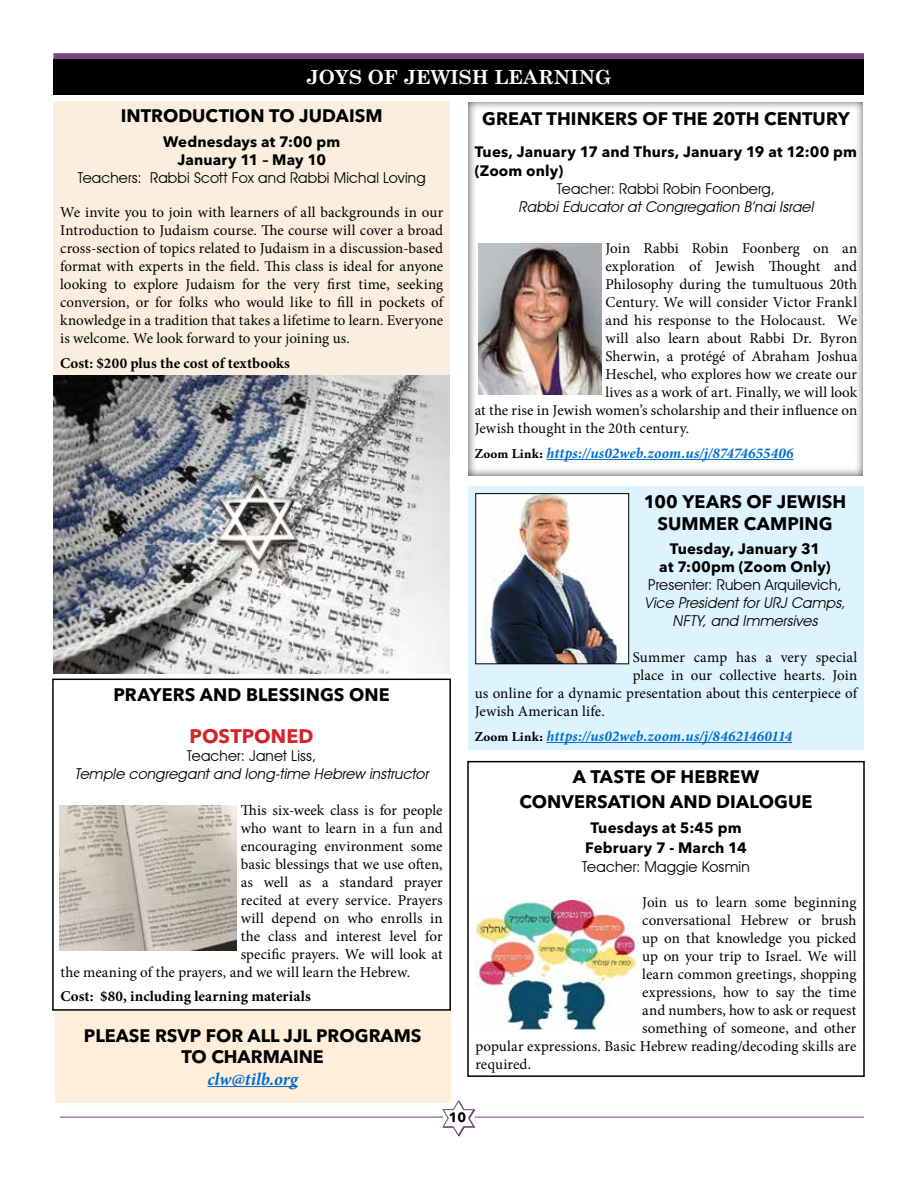
<style>
.page{position:relative;width:918px;height:1188px;background:#fff}
.page>*{position:absolute;margin:0;border:0;box-sizing:border-box;transform-origin:0 0}
.t1{font:700 19.5px "Century Schoolbook";color:#fff}
.t2{font:700 19.5px "Avenir Next LT Pro";color:#d2232a}
.t3{font:700 18px/21.6px "Avenir Next LT Pro";letter-spacing:.005em;color:#000;text-align:center}
.t4{font:italic 700 18px "Minion Pro";letter-spacing:-.005em;color:#006dcf}
.t5{font:15px/18px "Minion Pro";letter-spacing:.005em;color:#000;text-align:justify}
.t6{font:700 15px/18px "Avenir Next LT Pro";letter-spacing:.01em;color:#000;text-align:center}
.t7{font:15px "Advantage";letter-spacing:.01em;color:#000}
.t8{font:italic 15px/18px "Advantage";letter-spacing:.005em;color:#000;text-align:center}
.t9{font:italic 700 15px "Minion Pro";letter-spacing:.01em;color:#006dcf}
.t10{font:700 15px "Minion Pro";letter-spacing:.005em;color:#000}
.t11{font:700 13.5px "Avenir Next LT Pro";color:#000}
.s1{font-family:"Adobe Garamond Pro";font-style:normal;font-size:13.5px;color:#000}
</style>
<div class="page">
<svg style="left:443px;top:1100px;width:32px;height:37px"></svg>
<hr style="left:475px;top:1117px;width:389px;height:1px;background:#79457f">
<hr style="left:60px;top:1117px;width:383px;height:1px;background:#79457f">
<div style="left:53px;top:53px;width:811px;height:6px;background:#79457f"></div>
<div style="left:466px;top:100px;width:398px;height:376px;background:#000;opacity:.75"></div>
<div style="left:53px;top:59px;width:811px;height:36px;background:#000"></div>
<div style="left:55px;top:1010px;width:396px;height:93px;background:#ffeed9"></div>
<hr style="left:207px;top:1086px;width:91px;height:1px;background:#006dcf">
<div style="left:53px;top:102px;width:397px;height:273px;background:#fceede"></div>
<div style="left:52px;top:679px;width:399px;height:332px;border:2px solid #000"></div>
<img style="left:60px;top:806px;width:176px;height:144px">
<img style="left:53px;top:376px;width:396px;height:298px">
<hr style="left:546px;top:459px;width:248px;height:1px;background:#006dcf">
<img style="left:478px;top:243px;width:123px;height:151px">
<div style="left:468px;top:486px;width:396px;height:264px;background:#ddf4ff"></div>
<hr style="left:546px;top:742px;width:246px;height:1px;background:#006dcf">
<img style="left:478px;top:495px;width:149px;height:167px">
<div style="left:476px;top:493px;width:153px;height:171px;border:1px solid #000"></div>
<div style="left:467px;top:761px;width:398px;height:316px;border:2px solid #000"></div>
<img style="left:476px;top:900px;width:162px;height:131px">
<h1 class="t1" style="left:306px;top:62px;width:307px">JOYS OF JEWISH LEARNING</h1>
<p class="t3" style="left:121px;top:105px;width:263px">INTRODUCTION TO JUDAISM</p>
<p class="t6" style="left:163px;top:133px;width:179px">Wednesdays at 7:00 pm<br>January 11 – May 10</p>
<p class="t7" style="left:78px;top:169px;width:350px">Teachers: Rabbi Scott Fox and Rabbi Michal Loving</p>
<p class="t5" style="left:60px;top:204px;width:385px">We invite you to join with learners of all backgrounds in our Introduction to Judaism course. The course will cover a broad cross-section of topics related to Judaism in a discussion-based format with experts in the field. This class is ideal for anyone looking to explore Judaism for the very first time, seeking conversion, or for folks who would like to fill in pockets of knowledge in a tradition that takes a lifetime to learn. Everyone is welcome. We look forward to your joining us.</p>
<p class="t10" style="left:60px;top:353px;width:231px">Cost: $200 plus the cost of textbooks</p>
<p class="t3" style="left:113px;top:684px;width:278px">PRAYERS AND BLESSINGS ONE</p>
<h1 class="t2" style="left:190px;top:724px;width:125px">POSTPONED</h1>
<p class="t7" style="left:187px;top:746px;width:131px">Teacher: Janet Liss,</p>
<p class="t8" style="left:75px;top:764px;width:355px">Temple congregant and long-time Hebrew instructor</p>
<p class="t5" style="left:241px;top:801px;width:203px">This six-week class is for people</p>
<p class="t5" style="left:241px;top:819px;width:203px">who want to learn in a fun and</p>
<p class="t5" style="left:241px;top:837px;width:203px">encouraging environment some</p>
<p class="t5" style="left:241px;top:855px;width:204px">basic blessings that we use often,</p>
<p class="t5" style="left:241px;top:873px;width:203px">as well as a standard prayer</p>
<p class="t5" style="left:241px;top:891px;width:204px">recited at every service. Prayers</p>
<p class="t5" style="left:241px;top:909px;width:204px">will depend on who enrolls in</p>
<p class="t5" style="left:241px;top:927px;width:203px">the class and interest level for</p>
<p class="t5" style="left:241px;top:945px;width:203px">specific prayers. We will look at</p>
<p class="t5" style="left:60px;top:963px;width:351px">the meaning of the prayers, and we will learn the Hebrew.</p>
<p class="t10" style="left:60px;top:986px;width:252px">Cost: $80, including learning materials</p>
<p class="t3" style="left:84px;top:1024px;width:339px">PLEASE RSVP FOR ALL JJL PROGRAMS<br>TO CHARMAINE</p>
<p class="t4" style="left:207px;top:1066px;width:92px">clw@tilb.org</p>
<p class="t3" style="left:482px;top:108px;width:369px">GREAT THINKERS OF THE 20TH CENTURY</p>
<p class="t6" style="left:475px;top:141px;width:384px;line-height:19.8px;text-align:left">Tues, January 17 and Thurs, January 19 at 12:00 pm (Zoom only)</p>
<p class="t7" style="left:557px;top:180px;width:220px">Teacher: Rabbi Robin Foonberg,</p>
<p class="t8" style="left:518px;top:198px;width:297px">Rabbi Educator at Congregation B’nai Israel</p>
<p class="t5" style="left:605px;top:240px;width:253px">Join Rabbi Robin Foonberg on an</p>
<p class="t5" style="left:605px;top:258px;width:253px">exploration of Jewish Thought and</p>
<p class="t5" style="left:605px;top:276px;width:253px">Philosophy during the tumultuous 20th</p>
<p class="t5" style="left:605px;top:294px;width:253px">Century. We will consider Victor Frankl</p>
<p class="t5" style="left:605px;top:312px;width:253px">and his response to the Holocaust. We</p>
<p class="t5" style="left:605px;top:330px;width:253px">will also learn about Rabbi Dr. Byron</p>
<p class="t5" style="left:605px;top:348px;width:253px">Sherwin, a protégé of Abraham Joshua</p>
<p class="t5" style="left:605px;top:366px;width:253px">Heschel, who explores how we create our</p>
<p class="t5" style="left:605px;top:384px;width:253px">lives as a work of art. Finally, we will look</p>
<p class="t5" style="left:475px;top:402px;width:384px">at the rise in Jewish women’s scholarship and their influence on</p>
<p class="t5" style="left:475px;top:420px;width:216px">Jewish thought in the 20th century.</p>
<p class="t9" style="left:475px;top:443px;width:320px"><span class="s1">Zoom Link:</span> https://us02web.zoom.us/j/87474655406</p>
<p class="t3" style="left:644px;top:491px;width:204px">100 YEARS OF JEWISH<br>SUMMER CAMPING</p>
<p class="t6" style="left:659px;top:540px;width:173px">Tuesday, January 31<br>at 7:00pm (Zoom Only)</p>
<p class="t7" style="left:648px;top:576px;width:195px">Presenter: Ruben Arquilevich,</p>
<p class="t8" style="left:645px;top:594px;width:202px">Vice President for URJ Camps,<br>NFTY, and Immersives</p>
<p class="t5" style="left:633px;top:649px;width:226px">Summer camp has a very special</p>
<p class="t5" style="left:633px;top:667px;width:226px">place in our collective hearts. Join</p>
<p class="t5" style="left:475px;top:685px;width:384px">us online for a dynamic presentation about this centerpiece of</p>
<p class="t5" style="left:475px;top:703px;width:132px">Jewish American life.</p>
<p class="t9" style="left:475px;top:726px;width:319px"><span class="s1">Zoom Link:</span> https://us02web.zoom.us/j/84621460114</p>
<p class="t3" style="left:520px;top:764px;width:294px;line-height:25.2px">A TASTE OF HEBREW<br>CONVERSATION AND DIALOGUE</p>
<p class="t6" style="left:585px;top:818px;width:163px;line-height:19.8px">Tuesdays at 5:45 pm<br>February 7 - March 14</p>
<p class="t7" style="left:582px;top:858px;width:169px">Teacher: Maggie Kosmin</p>
<p class="t5" style="left:642px;top:893px;width:216px">Join us to learn some beginning</p>
<p class="t5" style="left:642px;top:911px;width:216px">conversational Hebrew or brush</p>
<p class="t5" style="left:642px;top:929px;width:216px">up on that knowledge you picked</p>
<p class="t5" style="left:642px;top:947px;width:216px">up on your trip to Israel. We will</p>
<p class="t5" style="left:642px;top:965px;width:216px">learn common greetings, shopping</p>
<p class="t5" style="left:642px;top:983px;width:216px">expressions, how to say the time</p>
<p class="t5" style="left:642px;top:1001px;width:216px">and numbers, how to ask or request</p>
<p class="t5" style="left:642px;top:1019px;width:216px">something of someone, and other</p>
<p class="t5" style="left:476px;top:1037px;width:382px">popular expressions. Basic Hebrew reading/decoding skills are</p>
<p class="t5" style="left:476px;top:1055px;width:57px">required.</p>
<p class="t11" style="left:449px;top:1109px;width:19px">10</p>
</div>
